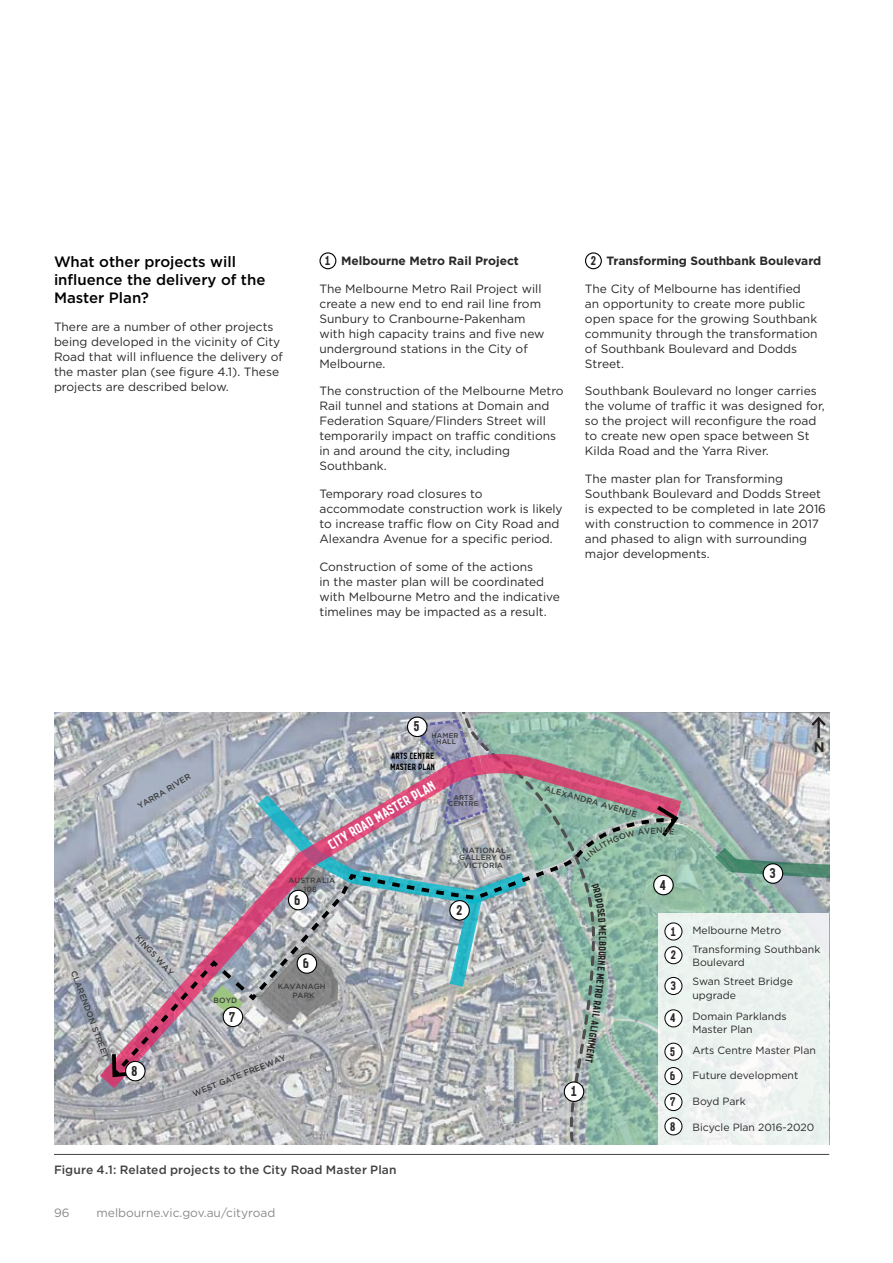
<style>
.page{position:relative;width:893px;height:1263px;background:#fff}
.page>*{position:absolute;margin:0;border:0;box-sizing:border-box;transform-origin:0 0}
.t1{font:500 15px/18px "Gotham";color:#000}
.t2{font:15px "Co M";color:#292829}
.t3{font:14.7px "Co M";color:#fff}
.t4{font:700 13.8px "Gotham";color:#292829}
.t5{font:13.5px "Co M";color:#292829}
.t6{font:13.2px/23.9px "Co M";color:#292829}
.t7{font:12px/15px "Gotham";color:#292829}
.t8{font:700 12px "Gotham";color:#292829}
.t9{font:500 12px "Gotham";letter-spacing:.005em;color:#414042}
.t10{font:12px "Gotham";color:#888a8d}
.t11{font:10.8px "Co M";color:#231f20}
.t12{font:10.5px/18.9px "Gotham";color:#292829}
.t13{font:9.6px/11.4px "Co M";color:#000}
.t14{font:500 8.25px "Gotham";color:#3d3d3c}
.t15{font:500 7.65px/7.6px "Gotham";letter-spacing:.01em;color:#3d3d3c;text-align:center}
.t16{font:500 7.05px/6.3px "Gotham";letter-spacing:.01em;color:#3d3d3c;text-align:center}
</style>
<div class="page">
<svg style="left:54px;top:837px;width:776px;height:318px"></svg>
<hr style="left:54px;top:1154px;width:775px;height:1px;background:#414042">
<img style="left:54px;top:712px;width:46px;height:432px">
<svg style="left:320px;top:253px;width:16px;height:16px"></svg>
<div style="left:319px;top:252px;width:17px;height:17px;border:1px solid #000;border-radius:50%"></div>
<div style="left:585px;top:252px;width:17px;height:17px;border:1px solid #000;border-radius:50%"></div>
<svg style="left:100px;top:712px;width:729px;height:432px;background:#b0b7b9"></svg>
<p class="t1" style="left:54px;top:253px;width:213px">What other projects will influence the delivery of the<br>Master Plan?</p>
<p class="t7" style="left:54px;top:319px;width:231px">There are a number of other projects being developed in the vicinity of City Road that will influence the delivery of the master plan (see figure 4.1). These projects are described below.</p>
<p class="t8" style="left:607px;top:253px;width:216px">Transforming Southbank Boulevard</p>
<p class="t7" style="left:585px;top:280px;width:234px">The City of Melbourne has identified an opportunity to create more public open space for the growing Southbank community through the transformation of Southbank Boulevard and Dodds<br>Street.</p>
<p class="t7" style="left:585px;top:383px;width:241px">Southbank Boulevard no longer carries the volume of traffic it was designed for, so the project will reconfigure the road to create new open space between St Kilda Road and the Yarra River.</p>
<p class="t7" style="left:585px;top:471px;width:243px">The master plan for Transforming Southbank Boulevard and Dodds Street is expected to be completed in late 2016 with construction to commence in 2017 and phased to align with surrounding major developments.</p>
<p class="t8" style="left:341px;top:253px;width:179px">Melbourne Metro Rail Project</p>
<p class="t7" style="left:319px;top:280px;width:226px">The Melbourne Metro Rail Project will create a new end to end rail line from<br>Sunbury to Cranbourne-Pakenham with high capacity trains and five new underground stations in the City of<br>Melbourne.</p>
<p class="t7" style="left:319px;top:383px;width:246px">The construction of the Melbourne Metro Rail tunnel and stations at Domain and Federation Square/Flinders Street will temporarily impact on traffic conditions in and around the city, including Southbank.</p>
<p class="t7" style="left:319px;top:486px;width:245px">Temporary road closures to accommodate construction work is likely to increase traffic flow on City Road and Alexandra Avenue for a specific period.</p>
<p class="t7" style="left:319px;top:559px;width:242px">Construction of some of the actions<br>in the master plan will be coordinated with Melbourne Metro and the indicative timelines may be impacted as a result.</p>
<p class="t5" style="left:325px;top:251px;width:7px">1</p>
<p class="t5" style="left:591px;top:251px;width:7px">2</p>
<p class="t2" style="left:414px;top:716px;width:8px">5</p>
<p class="t16" style="left:432px;top:732px;width:29px">HAMER<br>HALL</p>
<p class="t13" style="left:390px;top:749px;width:46px">ARTS CENTRE<br>MASTER PLAN</p>
<p class="t4" style="left:814px;top:738px;width:12px">N</p>
<p class="t14" style="left:78px;top:969px;width:94px;rotate:69deg">CLARENDON STREET</p>
<p class="t14" style="left:135px;top:802px;width:62px;rotate:-31deg">YARRA RIVER</p>
<p class="t14" style="left:141px;top:932px;width:53px;rotate:47deg">KINGS WAY</p>
<p class="t15" style="left:214px;top:997px;width:25px">BOYD</p>
<p class="t2" style="left:229px;top:1006px;width:8px">7</p>
<p class="t3" style="left:324px;top:836px;width:124px;rotate:-30deg">CITY ROAD MASTER PLAN</p>
<p class="t15" style="left:288px;top:875px;width:48px;line-height:9.1px">AUSTRALIA<br>108</p>
<p class="t2" style="left:295px;top:889px;width:8px">6</p>
<p class="t16" style="left:448px;top:794px;width:32px">ARTS<br>CENTRE</p>
<p class="t15" style="left:459px;top:846px;width:53px">NATIONAL<br>GALLERY OF<br>VICTORIA</p>
<p class="t2" style="left:457px;top:899px;width:8px">2</p>
<p class="t2" style="left:303px;top:952px;width:8px">6</p>
<p class="t15" style="left:278px;top:982px;width:49px;line-height:8.7px">KAVANAGH<br>PARK</p>
<p class="t2" style="left:132px;top:1060px;width:8px">8</p>
<p class="t14" style="left:191px;top:1089px;width:101px;rotate:-22deg">WEST GATE FREEWAY</p>
<p class="t9" style="left:54px;top:1161px;width:344px">Figure 4.1: Related projects to the City Road Master Plan</p>
<p class="t10" style="left:54px;top:1205px;width:17px">96</p>
<p class="t10" style="left:97px;top:1205px;width:180px">melbourne.vic.gov.au/cityroad</p>
<p class="t14" style="left:546px;top:783px;width:97px;rotate:16deg">ALEXANDRA AVENUE</p>
<p class="t11" style="left:610px;top:936px;width:6px;rotate:90deg">L</p>
<p class="t11" style="left:605px;top:1007px;width:28px;rotate:98deg">AIL ALI</p>
<p class="t11" style="left:601px;top:1033px;width:32px;rotate:99deg">GNMENT</p>
<p class="t2" style="left:571px;top:1080px;width:8px">1</p>
<p class="t2" style="left:660px;top:874px;width:8px">4</p>
<p class="t6" style="left:671px;top:918px;width:7px">1</p>
<p class="t6" style="left:671px;top:942px;width:7px">2</p>
<p class="t6" style="left:671px;top:973px;width:7px">3</p>
<p class="t6" style="left:670px;top:1005px;width:8px">4</p>
<p class="t6" style="left:670px;top:1039px;width:7px">5<br>6</p>
<p class="t6" style="left:670px;top:1088px;width:8px;line-height:24.3px">7<br>8</p>
<p class="t2" style="left:770px;top:862px;width:8px">3</p>
<p class="t12" style="left:692px;top:921px;width:129px">Melbourne Metro<br>Transforming Southbank</p>
<p class="t12" style="left:692px;top:953px;width:102px">Boulevard<br>Swan Street Bridge</p>
<p class="t12" style="left:692px;top:984px;width:96px;line-height:20.7px">upgrade<br>Domain Parklands</p>
<p class="t12" style="left:692px;top:1019px;width:125px;line-height:20.7px">Master Plan<br>Arts Centre Master Plan</p>
<p class="t12" style="left:692px;top:1065px;width:107px">Future development</p>
<p class="t12" style="left:692px;top:1091px;width:55px">Boyd Park</p>
<p class="t12" style="left:692px;top:1117px;width:123px">Bicycle Plan 2016-2020</p>
</div>
